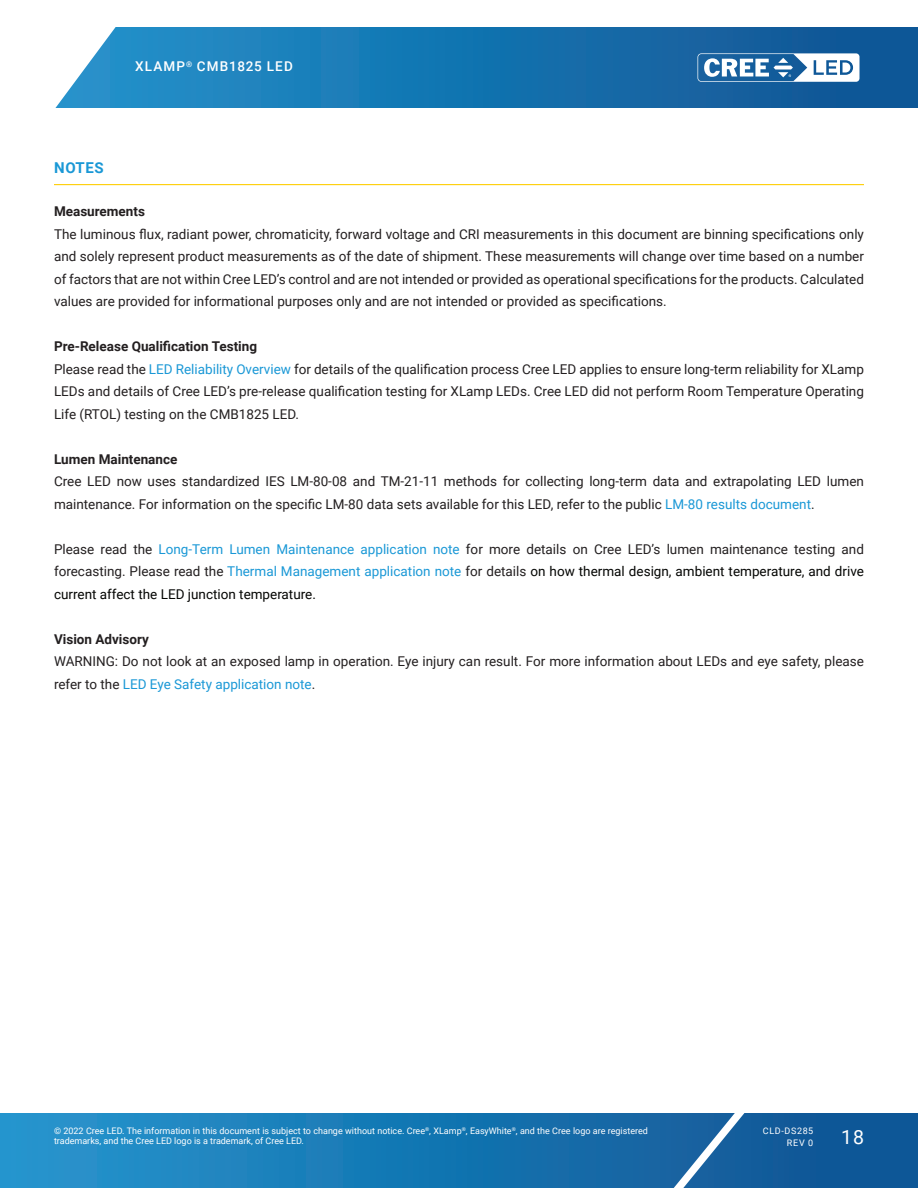
<style>
.page{position:relative;width:918px;height:1188px;background:#fff}
.page>*{position:absolute;margin:0;border:0;box-sizing:border-box;transform-origin:0 0}
.t1{font:19.5px "Roboto";color:#fff}
.Section_heading_with{font:700 15px "Roboto";letter-spacing:.035em;color:#1a98d6}
.Text_justify{font:13.5px/22.5px "Roboto";color:#231f20;text-align:justify}
.Section_subheading{font:700 13.5px "Roboto";color:#231f20}
.t2{font:500 13.5px "Roboto";letter-spacing:.085em;color:#fff}
.t3{font:9px/10.8px "Roboto";color:#fff}
.t4{font:9px/12px "Roboto";letter-spacing:.085em;color:#fff;text-align:right}
.s1{color:#1a98d6}
.s2{color:#040503}
</style>
<div class="page">
<svg style="left:0;top:1113px;width:918px;height:75px;background:#1876b2"></svg>
<svg style="left:644px;top:1113px;width:117px;height:75px;background:#296da6"></svg>
<svg style="left:55px;top:27px;width:863px;height:81px;background:#2078b2"></svg>
<svg style="left:698px;top:53px;width:162px;height:29px"></svg>
<hr style="left:54px;top:184px;width:810px;height:1px;background:#fece08">
<p class="t2" style="left:135px;top:57px;width:159px">XLAMP<sup>®</sup> CMB1825 LED</p>
<p class="Section_heading_with" style="left:54px;top:157px;width:51px">NOTES</p>
<p class="Section_subheading" style="left:54px;top:202px;width:93px">Measurements</p>
<p class="Text_justify" style="left:54px;top:222px;width:812px">The luminous flux, radiant power, chromaticity, forward voltage and CRI measurements in this document are binning specifications only and solely represent product measurements as of the date of shipment. These measurements will change over time based on a number of factors that are not within Cree LED’s control and are not intended or provided as operational specifications for the products. Calculated values are provided for informational purposes only and are not intended or provided as specifications.</p>
<p class="Section_subheading" style="left:54px;top:337px;width:205px">Pre‑Release Qualification Testing</p>
<p class="Text_justify" style="left:54px;top:357px;width:812px">Please read the <span class="s1">LED Reliability Overview</span> for details of the qualification process Cree LED applies to ensure long-term reliability for XLamp LEDs and details of Cree LED’s pre-release qualification testing for XLamp LEDs. Cree LED did not perform Room Temperature Operating Life (RTOL) testing on the CMB1825 LED.</p>
<p class="Section_subheading" style="left:54px;top:449px;width:125px">Lumen Maintenance</p>
<p class="Text_justify" style="left:54px;top:469px;width:811px">Cree LED now uses standardized IES LM-80-08 and TM-21-11 methods for collecting long-term data and extrapolating LED lumen maintenance. For information on the specific LM-80 data sets available for this LED, refer to the public <span class="s1">LM-80 results document</span>.</p>
<p class="Text_justify" style="left:54px;top:537px;width:812px">Please read the <span class="s1">Long-Term Lumen Maintenance application note</span> for more details on Cree LED’s lumen maintenance testing and forecasting. Please read the <span class="s1">Thermal Management application note</span> for details <span class="s2">on how thermal design, ambient temperature, and drive current affect the LED junction temperature.</span></p>
<p class="Section_subheading" style="left:54px;top:629px;width:96px">Vision Advisory</p>
<p class="Text_justify" style="left:54px;top:649px;width:812px">WARNING: Do not look at an exposed lamp in operation. Eye injury can result. For more information about LEDs and eye safety, please refer to the <span class="s1">LED Eye Safety application note</span>.</p>
<p class="t3" style="left:54px;top:1125px;width:596px">© 2022 Cree LED. The information in this document is subject to change without notice. Cree<sup>®</sup>, XLamp<sup>®</sup>, EasyWhite<sup>®</sup>, and the Cree logo are registered trademarks, and the Cree LED logo is a trademark, of Cree LED.</p>
<p class="t4" style="left:763px;top:1124px;width:52px">CLD-DS285<br>REV 0</p>
<h1 class="t1" style="left:841px;top:1123px;width:24px">18</h1>
</div>
